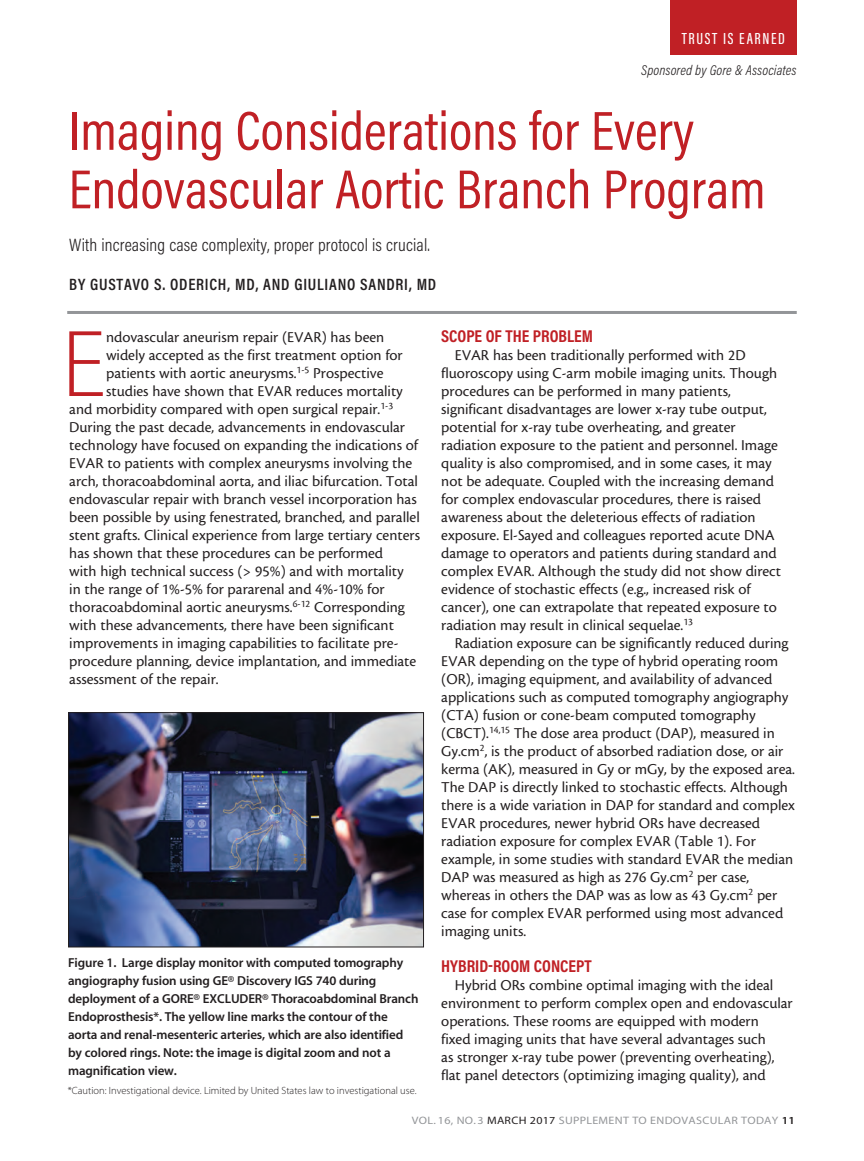
<style>
.page{position:relative;width:864px;height:1161px;background:#fff}
.page>*{position:absolute;margin:0;border:0;box-sizing:border-box;transform-origin:0 0}
.body_first{font:95.85px "Myriad MM 215 600";color:#c02025}
.headline{font:55.5px/58.5px "Acumin Pro Cond";color:#c02025}
.deck{font:300 18px "Acumin Pro Cond";letter-spacing:.01em;color:#231f20}
.subhead{font:700 17.25px "Acumin Pro Cond";color:#c02025}
.author{font:600 16.5px "Acumin Pro Cond";letter-spacing:.045em;color:#231f20}
.t1{font:500 16.5px "Acumin Pro Extra Cond";letter-spacing:.09em;color:#fff;scale:1.1 1}
.body{font:15.75px/18px "Cronos MM 408 10";color:#231f20}
.body_first-2{font:15.75px "Cronos MM 408 10";color:#231f20}
.t2{font:italic 300 14.25px "Acumin Pro Cond";letter-spacing:.01em;color:#231f20}
.t3{font:13.05px/18px "Myriad MM 565 600";letter-spacing:-.01em;color:#231f20}
.t4{font:10.8px "Myriad MM 400 600";letter-spacing:.025em;color:#939598;scale:1.11 1}
.footnote{font:10.5px "Myriad MM 215 600";color:#231f20}
.s1{color:#231f20}
.s2{font-family:"Myriad MM 565 600";color:#231f20}
</style>
<div class="page">
<div style="left:671px;top:0;width:126px;height:54px;background:#c02025"></div>
<hr style="left:67px;top:311px;width:730px;height:3px;background:#939598">
<img style="left:70px;top:714px;width:352px;height:231px">
<div style="left:68px;top:712px;width:356px;height:235px;border:1px solid #231f20"></div>
<p class="t1" style="left:682px;top:28px;width:95px">TRUST IS EARNED</p>
<p class="t2" style="left:641px;top:61px;width:157px">Sponsored by Gore &amp; Associates</p>
<p class="headline" style="left:69px;top:100px;width:698px">Imaging Considerations for Every<br>Endovascular Aortic Branch Program</p>
<p class="deck" style="left:69px;top:233px;width:362px">With increasing case complexity, proper protocol is crucial.</p>
<p class="author" style="left:69px;top:273px;width:369px">BY GUSTAVO S. ODERICH, MD, AND GIULIANO SANDRI, MD</p>
<p class="body_first" style="left:61px;top:318px;width:46px">E</p>
<p class="body_first-2" style="left:106px;top:329px;width:280px">ndovascular aneurism repair (EVAR) has been</p>
<p class="body_first-2" style="left:106px;top:347px;width:298px">widely accepted as the first treatment option for</p>
<p class="body_first-2" style="left:106px;top:365px;width:279px">patients with aortic aneurysms.<sup>1-5</sup> Prospective</p>
<p class="body_first-2" style="left:106px;top:383px;width:298px">studies have shown that EVAR reduces mortality</p>
<p class="body_first-2" style="left:69px;top:401px;width:325px">and morbidity compared with open surgical repair.<sup>1-3</sup></p>
<p class="body_first-2" style="left:69px;top:419px;width:337px">During the past decade, advancements in endovascular</p>
<p class="body_first-2" style="left:69px;top:437px;width:350px">technology have focused on expanding the indications of</p>
<p class="body_first-2" style="left:69px;top:455px;width:345px">EVAR to patients with complex aneurysms involving the</p>
<p class="body_first-2" style="left:69px;top:473px;width:350px">arch, thoracoabdominal aorta, and iliac bifurcation. Total</p>
<p class="body_first-2" style="left:69px;top:491px;width:349px">endovascular repair with branch vessel incorporation has</p>
<p class="body_first-2" style="left:69px;top:509px;width:352px">been possible by using fenestrated, branched, and parallel</p>
<p class="body_first-2" style="left:69px;top:527px;width:352px">stent grafts. Clinical experience from large tertiary centers</p>
<p class="body_first-2" style="left:69px;top:545px;width:315px">has shown that these procedures can be performed</p>
<p class="body_first-2" style="left:69px;top:563px;width:336px">with high technical success (&gt; 95%) and with mortality</p>
<p class="body_first-2" style="left:69px;top:581px;width:317px">in the range of 1%-5% for pararenal and 4%-10% for</p>
<p class="body_first-2" style="left:69px;top:599px;width:337px">thoracoabdominal aortic aneurysms.<sup>6-12</sup> Corresponding</p>
<p class="body_first-2" style="left:69px;top:617px;width:326px">with these advancements, there have been significant</p>
<p class="body_first-2" style="left:69px;top:635px;width:331px">improvements in imaging capabilities to facilitate pre-</p>
<p class="body_first-2" style="left:69px;top:653px;width:349px">procedure planning, device implantation, and immediate</p>
<p class="body_first-2" style="left:69px;top:671px;width:151px">assessment of the repair.</p>
<p class="t3" style="left:68px;top:954px;width:352px">Figure 1. Large display monitor with computed tomography angiography fusion using GE® Discovery IGS 740 during deployment of a GORE® EXCLUDER® Thoracoabdominal Branch Endoprosthesis*. The yellow line marks the contour of the aorta and renal-mesenteric arteries, which are also identified by colored rings. Note: the image is digital zoom and not a magnification view.</p>
<p class="footnote" style="left:68px;top:1085px;width:350px">*Caution: Investigational device. Limited by United States law to investigational use.</p>
<p class="subhead" style="left:441px;top:325px;width:153px">SCOPE OF THE PROBLEM</p>
<p class="body" style="left:441px;top:346px;width:341px;text-indent:13px">EVAR has been traditionally performed with 2D fluoroscopy using C-arm mobile imaging units. Though procedures can be performed in many patients, significant disadvantages are lower x-ray tube output, potential for x-ray tube overheating, and greater radiation exposure to the patient and personnel. Image quality is also compromised, and in some cases, it may not be adequate. Coupled with the increasing demand for complex endovascular procedures, there is raised awareness about the deleterious effects of radiation exposure. El-Sayed and colleagues reported acute DNA damage to operators and patients during standard and complex EVAR. Although the study did not show direct evidence of stochastic effects (e.g., increased risk of cancer), one can extrapolate that repeated exposure to radiation may result in clinical sequelae.<sup>13</sup></p>
<p class="body" style="left:441px;top:634px;width:355px;text-indent:14px">Radiation exposure can be significantly reduced during EVAR depending on the type of hybrid operating room (OR), imaging equipment, and availability of advanced applications such as computed tomography angiography (CTA) fusion or cone-beam computed tomography (CBCT).<sup>14,15</sup> The dose area product (DAP), measured in Gy.cm<sup>2</sup>, is the product of absorbed radiation dose, or air kerma (AK), measured in Gy or mGy, by the exposed area.<br>The DAP is directly linked to stochastic effects. Although there is a wide variation in DAP for standard and complex EVAR procedures, newer hybrid ORs have decreased radiation exposure for complex EVAR (Table 1). For example, in some studies with standard EVAR the median DAP was measured as high as 276 Gy.cm<sup>2</sup> per case, whereas in others the DAP was as low as 43 Gy.cm<sup>2</sup> per case for complex EVAR performed using most advanced imaging units.</p>
<p class="subhead" style="left:441px;top:955px;width:152px">HYBRID-ROOM CONCEPT</p>
<p class="body" style="left:441px;top:976px;width:353px;text-indent:13px">Hybrid ORs combine optimal imaging with the ideal environment to perform complex open and endovascular operations. These rooms are equipped with modern<br>fixed imaging units that have several advantages such<br>as stronger x-ray tube power (preventing overheating), flat panel detectors (optimizing imaging quality), and</p>
<p class="t4" style="left:412px;top:1115px;width:347px">VOL. 16, NO. 3 <span class="s1">MARCH 2017</span> SUPPLEMENT TO ENDOVASCULAR TODAY <span class="s2">11</span></p>
</div>
